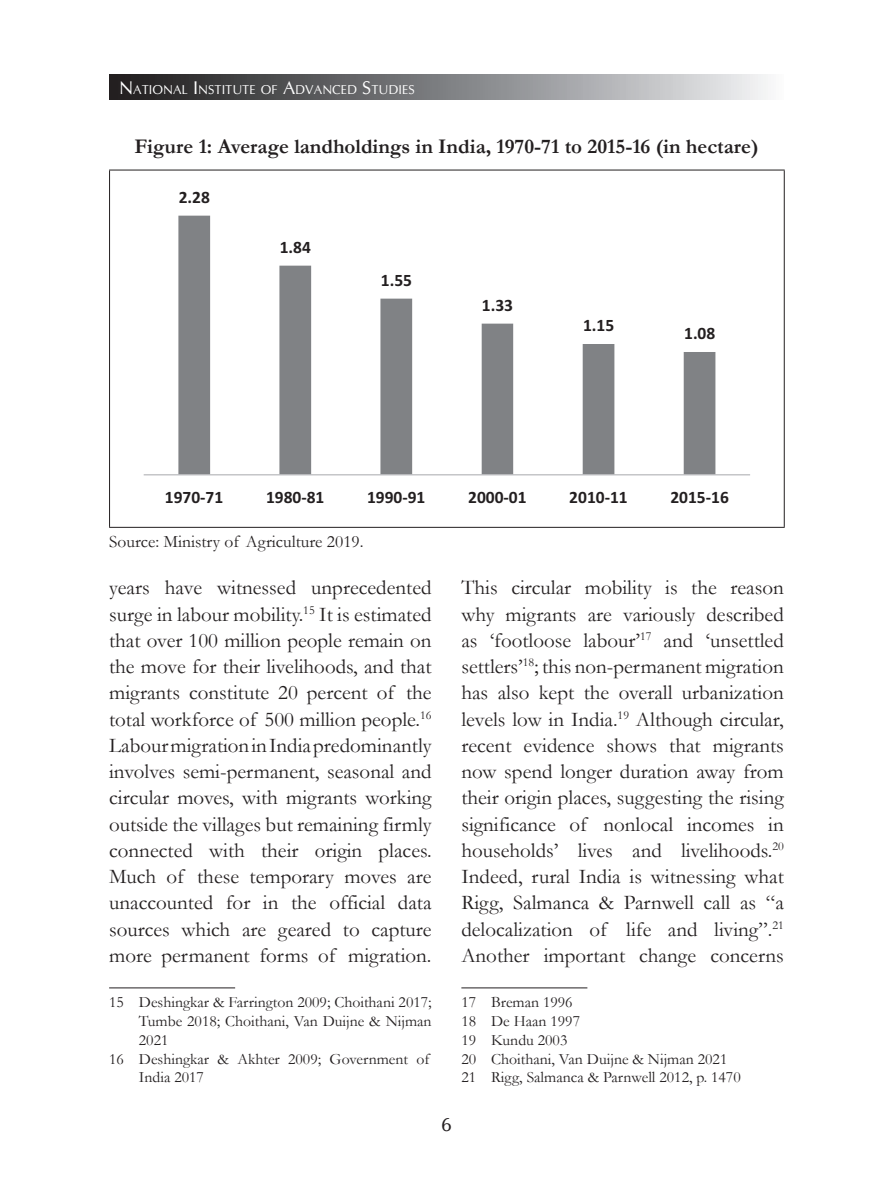
<style>
.page{position:relative;width:893px;height:1191px;background:#fff}
.page>*{position:absolute;margin:0;border:0;box-sizing:border-box;transform-origin:0 0}
.t1{font:21px/26.2px "Garamond";color:#231f20;text-align:justify}
.Table_Figure_Heading{font:700 21px "Garamond";color:#231f20}
.t2{font:19.25px "CG Omega";color:#231f20}
.t3{font:700 17.5px "Calibri";color:#231f20}
.Table_Figure_Source{font:17.5px "Garamond";color:#231f20}
.Foot_Note{font:15.75px/18.9px "Garamond";color:#231f20;text-align:justify}
.t4{font:12.78px "CG Omega";color:#fff}
.s1{font-size:18.38px}
</style>
<div class="page">
<div style="left:109px;top:74px;width:675px;height:25px;background:linear-gradient(to right,#171618,#eff1f4)"></div>
<hr style="left:109px;top:170px;width:676px;height:1px;background:#231f20">
<hr style="left:109px;top:170px;width:1px;height:357px;background:#231f20">
<hr style="left:784px;top:170px;width:1px;height:357px;background:#231f20">
<hr style="left:109px;top:527px;width:676px;height:1px;background:#231f20">
<svg style="left:178px;top:216px;width:537px;height:258px"></svg>
<hr style="left:144px;top:474px;width:606px;height:1px;background:#bcbdc0">
<hr style="left:109px;top:987px;width:126px;height:1px;background:#231f20">
<hr style="left:461px;top:987px;width:126px;height:1px;background:#231f20">
<p class="t4" style="left:119px;top:82px;width:297px"><span class="s1">N</span>ATIONAL <span class="s1">I</span> NSTITUTE OF <span class="s1">A</span>DVANCED <span class="s1">S</span>TUDIES</p>
<p class="Table_Figure_Heading" style="left:134px;top:132px;width:626px">Figure 1: Average landholdings in India, 1970-71 to 2015-16 (in hectare)</p>
<p class="t3" style="left:179px;top:185px;width:33px">2.28</p>
<p class="t3" style="left:280px;top:235px;width:33px">1.84</p>
<p class="t3" style="left:381px;top:268px;width:33px">1.55</p>
<p class="t3" style="left:482px;top:293px;width:33px">1.33</p>
<p class="t3" style="left:583px;top:313px;width:33px">1.15</p>
<p class="t3" style="left:684px;top:321px;width:33px">1.08</p>
<p class="t3" style="left:165px;top:484px;width:60px">1970-71</p>
<p class="t3" style="left:266px;top:484px;width:60px">1980-81</p>
<p class="t3" style="left:367px;top:484px;width:60px">1990-91</p>
<p class="t3" style="left:468px;top:484px;width:60px">2000-01</p>
<p class="t3" style="left:569px;top:484px;width:60px">2010-11</p>
<p class="t3" style="left:670px;top:484px;width:60px">2015-16</p>
<p class="Table_Figure_Source" style="left:109px;top:529px;width:256px">Source: Ministry of Agriculture 2019.</p>
<p class="t1" style="left:109px;top:574px;width:324px">years have witnessed unprecedented surge in labour mobility.<sup>15</sup> It is estimated that over 100 million people remain on the move for their livelihoods, and that migrants constitute 20 percent of the total workforce of 500 million people.<sup>16<br></sup>Labour migration in India predominantly involves semi-permanent, seasonal and circular moves, with migrants working outside the villages but remaining firmly connected with their origin places.<br>Much of these temporary moves are unaccounted for in the official data sources which are geared to capture more permanent forms of migration.</p>
<p class="Foot_Note" style="left:139px;top:992px;width:294px;text-indent:-30px">15 Deshingkar &amp; Farrington 2009; Choithani 2017; Tumbe 2018; Choithani, Van Duijne &amp; Nijman 2021</p>
<p class="Foot_Note" style="left:139px;top:1048px;width:292px;text-indent:-30px">16 Deshingkar &amp; Akhter 2009; Government of<br>India 2017</p>
<p class="t1" style="left:461px;top:574px;width:324px">This circular mobility is the reason why migrants are variously described as ‘footloose labour’<sup>17</sup> and ‘unsettled settlers’<sup>18</sup>; this non-permanent migration has also kept the overall urbanization levels low in India.<sup>19</sup> Although circular, recent evidence shows that migrants now spend longer duration away from their origin places, suggesting the rising significance of nonlocal incomes in households’ lives and livelihoods.<sup>20<br></sup>Indeed, rural India is witnessing what Rigg, Salmanca &amp; Parnwell call as “a delocalization of life and living”.<sup>21<br></sup>Another important change concerns</p>
<p class="Foot_Note" style="left:461px;top:992px;width:113px">17 Breman 1996</p>
<p class="Foot_Note" style="left:461px;top:1011px;width:120px">18 De Haan 1997</p>
<p class="Foot_Note" style="left:461px;top:1029px;width:108px">19 Kundu 2003</p>
<p class="Foot_Note" style="left:461px;top:1048px;width:267px">20 Choithani, Van Duijne &amp; Nijman 2021</p>
<p class="Foot_Note" style="left:461px;top:1067px;width:281px">21 Rigg, Salmanca &amp; Parnwell 2012, p. 1470</p>
<p class="t2" style="left:441px;top:1112px;width:12px">6</p>
</div>
